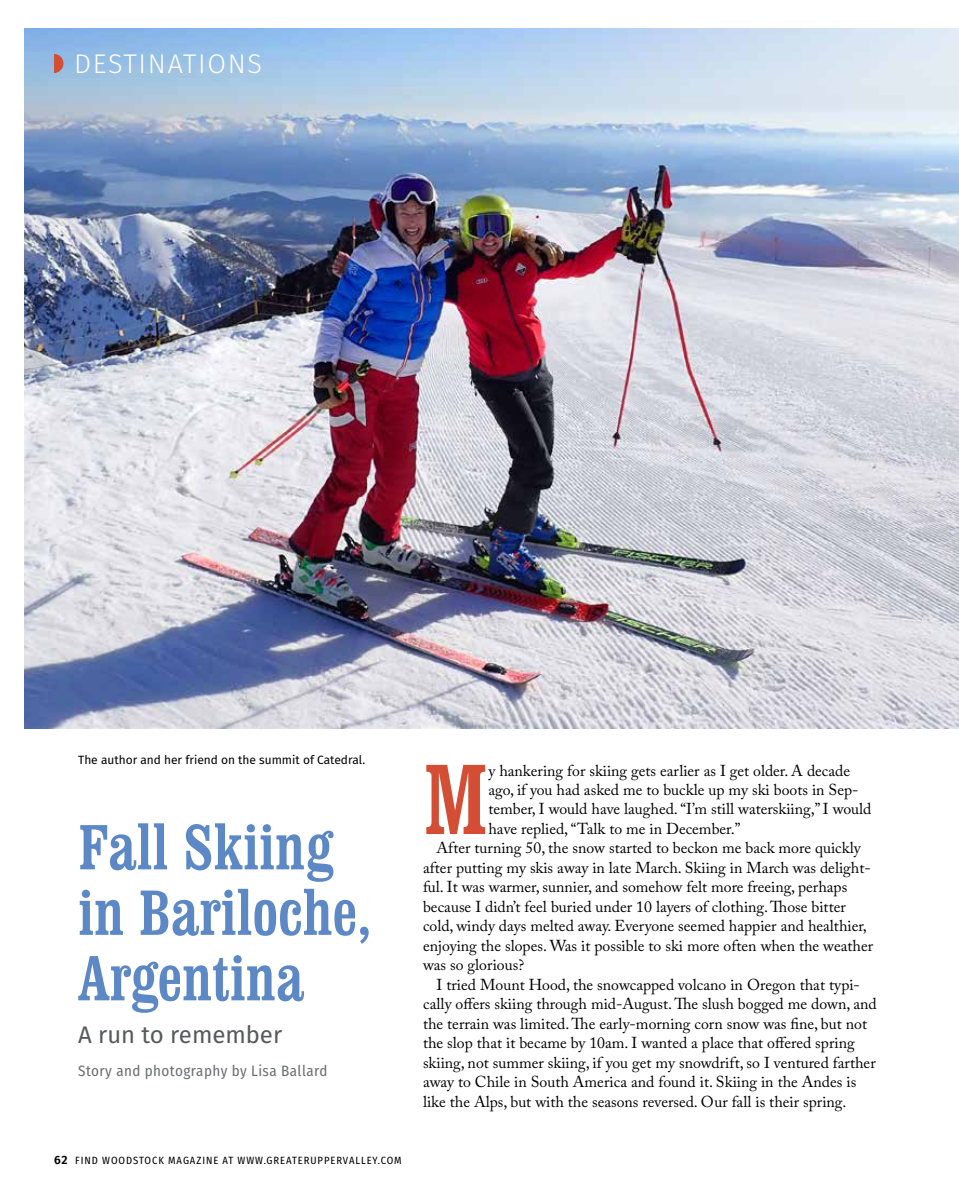
<style>
.page{position:relative;width:959px;height:1188px;background:#fff}
.page>*{position:absolute;margin:0;border:0;box-sizing:border-box;transform-origin:0 0}
.t1{font:condensed 102.3px "Clarendon BT";color:#d34e35}
.t2{font:condensed 65.55px/65.6px "Clarendon BT";color:#5c88c6}
.t3{font:300 27px "Fira Sans";letter-spacing:.06em;color:#fff}
.t4{font:24px "Fira Sans";color:#58595b}
.t5{font:15.75px "Adobe Caslon Pro";color:#000}
.t6{font:15px "Fira Sans Condensed";letter-spacing:.03em;color:#6d6e71}
.t7{font:12px "Fira Sans";color:#000}
.t8{font:10.5px "Fira Sans Condensed";letter-spacing:.09em;color:#000}
.s1{font-family:"Fira Sans";font-weight:600;font-size:12px}
</style>
<div class="page">
<img style="left:24px;top:28px;width:934px;height:701px">
<svg style="left:54px;top:54px;width:9px;height:19px"></svg>
<h3 class="t3" style="left:74px;top:44px;width:189px">DESTINATIONS</h3>
<p class="t7" style="left:78px;top:751px;width:288px">The author and her friend on the summit of Catedral.</p>
<h2 class="t2" style="left:78px;top:813px;width:295px">Fall Skiing in Bariloche,<br>Argentina</h2>
<h3 class="t4" style="left:78px;top:1017px;width:205px">A run to remember</h3>
<p class="t6" style="left:78px;top:1060px;width:251px">Story and photography by Lisa Ballard</p>
<p class="t8" style="left:54px;top:1152px;width:349px"><span class="s1">62</span> FIND WOODSTOCK MAGAZINE AT WWW.GREATERUPPERVALLEY.COM</p>
<h1 class="t1" style="left:423px;top:736px;width:67px">M</h1>
<p class="t5" style="left:488px;top:761px;width:363px">y hankering for skiing gets earlier as I get older. A decade</p>
<p class="t5" style="left:488px;top:780px;width:372px">ago, if you had asked me to buckle up my ski boots in Sep-</p>
<p class="t5" style="left:488px;top:800px;width:384px">tember, I would have laughed. “I’m still waterskiing,” I would</p>
<p class="t5" style="left:488px;top:819px;width:253px">have replied, “Talk to me in December.”</p>
<p class="t5" style="left:436px;top:839px;width:426px">After turning 50, the snow started to beckon me back more quickly</p>
<p class="t5" style="left:423px;top:858px;width:449px">after putting my skis away in late March. Skiing in March was delight-</p>
<p class="t5" style="left:423px;top:878px;width:426px">ful. It was warmer, sunnier, and somehow felt more freeing, perhaps</p>
<p class="t5" style="left:423px;top:897px;width:424px">because I didn’t feel buried under 10 layers of clothing. Those bitter</p>
<p class="t5" style="left:423px;top:917px;width:445px">cold, windy days melted away. Everyone seemed happier and healthier,</p>
<p class="t5" style="left:423px;top:936px;width:451px">enjoying the slopes. Was it possible to ski more often when the weather</p>
<p class="t5" style="left:423px;top:956px;width:103px">was so glorious?</p>
<p class="t5" style="left:436px;top:975px;width:425px">I tried Mount Hood, the snowcapped volcano in Oregon that typi-</p>
<p class="t5" style="left:423px;top:995px;width:455px">cally offers skiing through mid-August. The slush bogged me down, and</p>
<p class="t5" style="left:423px;top:1014px;width:445px">the terrain was limited. The early-morning corn snow was fine, but not</p>
<p class="t5" style="left:423px;top:1034px;width:433px">the slop that it became by 10am. I wanted a place that offered spring</p>
<p class="t5" style="left:423px;top:1053px;width:454px">skiing, not summer skiing, if you get my snowdrift, so I ventured farther</p>
<p class="t5" style="left:423px;top:1073px;width:435px">away to Chile in South America and found it. Skiing in the Andes is</p>
<p class="t5" style="left:423px;top:1092px;width:425px">like the Alps, but with the seasons reversed. Our fall is their spring.</p>
</div>
